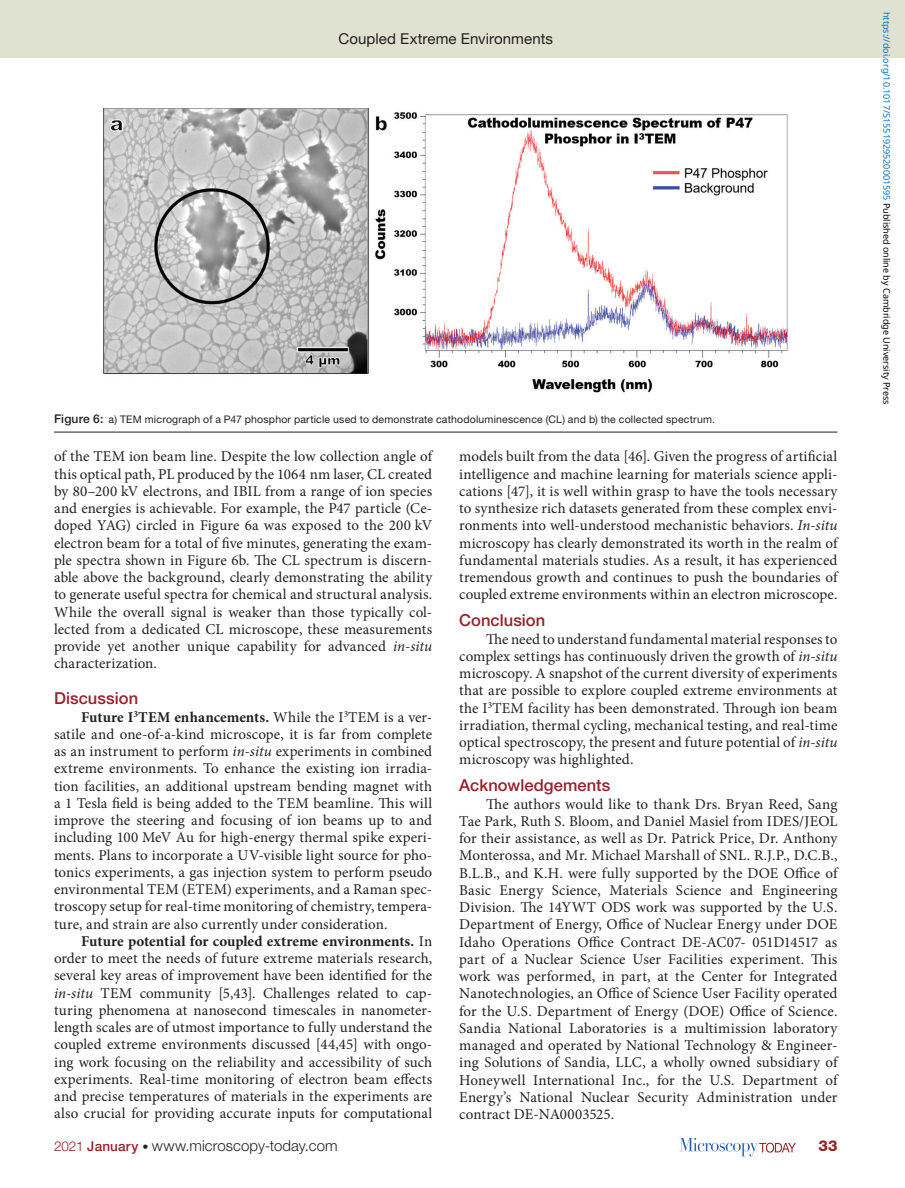
<style>
.page{position:relative;width:905px;height:1188px;background:#fff}
.page>*{position:absolute;margin:0;border:0;box-sizing:border-box;transform-origin:0 0}
.t1{font:500 16.5px "Helvetica Neue LT Std";letter-spacing:.005em;color:#98212a}
.t2{font:15px/17.2px "Minion Pro";letter-spacing:.005em;color:#231f20;text-align:justify}
.t3{font:300 15px "Helvetica Neue LT Std";letter-spacing:.005em;color:#231f20}
.t4{font:15px "Helvetica Neue LT Std";letter-spacing:.005em;color:#231f20}
.t5{font:800 15px "Helvetica Neue LT Std";color:#98212a}
.t6{font:10.5px "Helvetica Neue LT Std";letter-spacing:.02em;color:#231f20}
.t7{font:9px "Noto Sans";color:#0172cf}
.s1{font-weight:500;font-size:12px}
.s2{font-style:italic}
.s3{font-weight:700}
.s4{font-size:13.5px;color:#98212a}
.s5{font-weight:500;font-size:13.5px;color:#98212a}
.s6{font-size:12px}
.s7{color:#000}
</style>
<div class="page">
<div style="left:0;top:0;width:904px;height:58px;background:#e0e2d1"></div>
<svg style="left:679px;top:1138px;width:116px;height:18px"></svg>
<hr style="left:54px;top:432px;width:783px;height:1px;background:#231f20">
<img style="left:104px;top:108px;width:683px;height:285px">
<p class="t4" style="left:338px;top:30px;width:216px">Coupled Extreme Environments</p>
<p class="t6" style="left:54px;top:413px;width:662px"><span class="s1">Figure 6:</span> a) TEM micrograph of a P47 phosphor particle used to demonstrate cathodoluminescence (CL) and b) the collected spectrum.</p>
<p class="t2" style="left:54px;top:448px;width:380px">of the TEM ion beam line. Despite the low collection angle of this optical path, PL produced by the 1064 nm laser, CL created by 80–200 kV electrons, and IBIL from a range of ion species and energies is achievable. For example, the P47 particle (Ce&shy;doped YAG) circled in Figure 6a was exposed to the 200 kV electron beam for a total of five minutes, generating the exam&shy;ple spectra shown in Figure 6b. The CL spectrum is discern&shy;able above the background, clearly demonstrating the ability to generate useful spectra for chemical and structural analysis.<br>While the overall signal is weaker than those typically col&shy;lected from a dedicated CL microscope, these measurements provide yet another unique capability for advanced <span class="s2">in-situ </span>characterization.</p>
<p class="t1" style="left:54px;top:689px;width:86px">Discussion</p>
<p class="t2" style="left:54px;top:708px;width:380px;text-indent:27px"><span class="s3">Future I</span><sup>3</sup><span class="s3">TEM enhancements.</span> While the I<sup>3</sup>TEM is a ver&shy;satile and one-of-a-kind microscope, it is far from complete as an instrument to perform <span class="s2">in-situ</span> experiments in combined extreme environments. To enhance the existing ion irradia&shy;tion facilities, an additional upstream bending magnet with a 1 Tesla field is being added to the TEM beamline. This will improve the steering and focusing of ion beams up to and including 100 MeV Au for high-energy thermal spike experi&shy;ments. Plans to incorporate a UV-visible light source for pho&shy;tonics experiments, a gas injection system to perform pseudo environmental TEM (ETEM) experiments, and a Raman spec&shy;troscopy setup for real-time monitoring of chemistry, tempera&shy;ture, and strain are also currently under consideration.</p>
<p class="t2" style="left:54px;top:933px;width:380px;text-indent:27px"><span class="s3">Future potential for coupled extreme environments.</span> In order to meet the needs of future extreme materials research, several key areas of improvement have been identified for the <span class="s2">in-situ</span> TEM community [5,43]. Challenges related to cap&shy;turing phenomena at nanosecond timescales in nanometer&shy;length scales are of utmost importance to fully understand the coupled extreme environments discussed [44,45] with ongo&shy;ing work focusing on the reliability and accessibility of such experiments. Real-time monitoring of electron beam effects and precise temperatures of materials in the experiments are also crucial for providing accurate inputs for computational</p>
<p class="t2" style="left:459px;top:448px;width:380px">models built from the data [46]. Given the progress of artificial intelligence and machine learning for materials science appli&shy;cations [47], it is well within grasp to have the tools necessary to synthesize rich datasets generated from these complex envi&shy;ronments into well-understood mechanistic behaviors. <span class="s2">In-situ </span>microscopy has clearly demonstrated its worth in the realm of fundamental materials studies. As a result, it has experienced tremendous growth and continues to push the boundaries of coupled extreme environments within an electron microscope.</p>
<p class="t1" style="left:459px;top:611px;width:88px">Conclusion</p>
<p class="t2" style="left:459px;top:630px;width:380px;text-indent:27px">The need to understand fundamental material responses to complex settings has continuously driven the growth of <span class="s2">in-situ </span>microscopy. A snapshot of the current diversity of experiments that are possible to explore coupled extreme environments at the I<sup>3</sup>TEM facility has been demonstrated. Through ion beam irradiation, thermal cycling, mechanical testing, and real-time optical spectroscopy, the present and future potential of <span class="s2">in-situ </span>microscopy was highlighted.</p>
<p class="t1" style="left:459px;top:776px;width:153px">Acknowledgements</p>
<p class="t2" style="left:459px;top:795px;width:380px;text-indent:27px">The authors would like to thank Drs. Bryan Reed, Sang Tae Park, Ruth S. Bloom, and Daniel Masiel from IDES/JEOL for their assistance, as well as Dr. Patrick Price, Dr. Anthony Monterossa, and Mr. Michael Marshall of SNL. R.J.P., D.C.B., B.L.B., and K.H. were fully supported by the DOE Office of Basic Energy Science, Materials Science and Engineering Division. The 14YWT ODS work was supported by the U.S.<br>Department of Energy, Office of Nuclear Energy under DOE Idaho Operations Office Contract DE-AC07- 051D14517 as part of a Nuclear Science User Facilities experiment. This work was performed, in part, at the Center for Integrated Nanotechnologies, an Office of Science User Facility operated for the U.S. Department of Energy (DOE) Office of Science.<br>Sandia National Laboratories is a multimission laboratory managed and operated by National Technology &amp; Engineer&shy;ing Solutions of Sandia, LLC, a wholly owned subsidiary of Honeywell International Inc., for the U.S. Department of Energy’s National Nuclear Security Administration under contract DE-NA0003525.</p>
<p class="t3" style="left:54px;top:1137px;width:285px"><span class="s4">2021</span> <span class="s5">January</span> <span class="s6">•</span> www.microscopy-today.com</p>
<p class="t5" style="left:818px;top:1137px;width:21px">33</p>
<p class="t7" style="left:893px;top:12px;width:394px;rotate:90deg">https://doi.org/10.1017/S1551929520001595 <span class="s7">Published online by Cambridge University Press</span></p>
</div>
